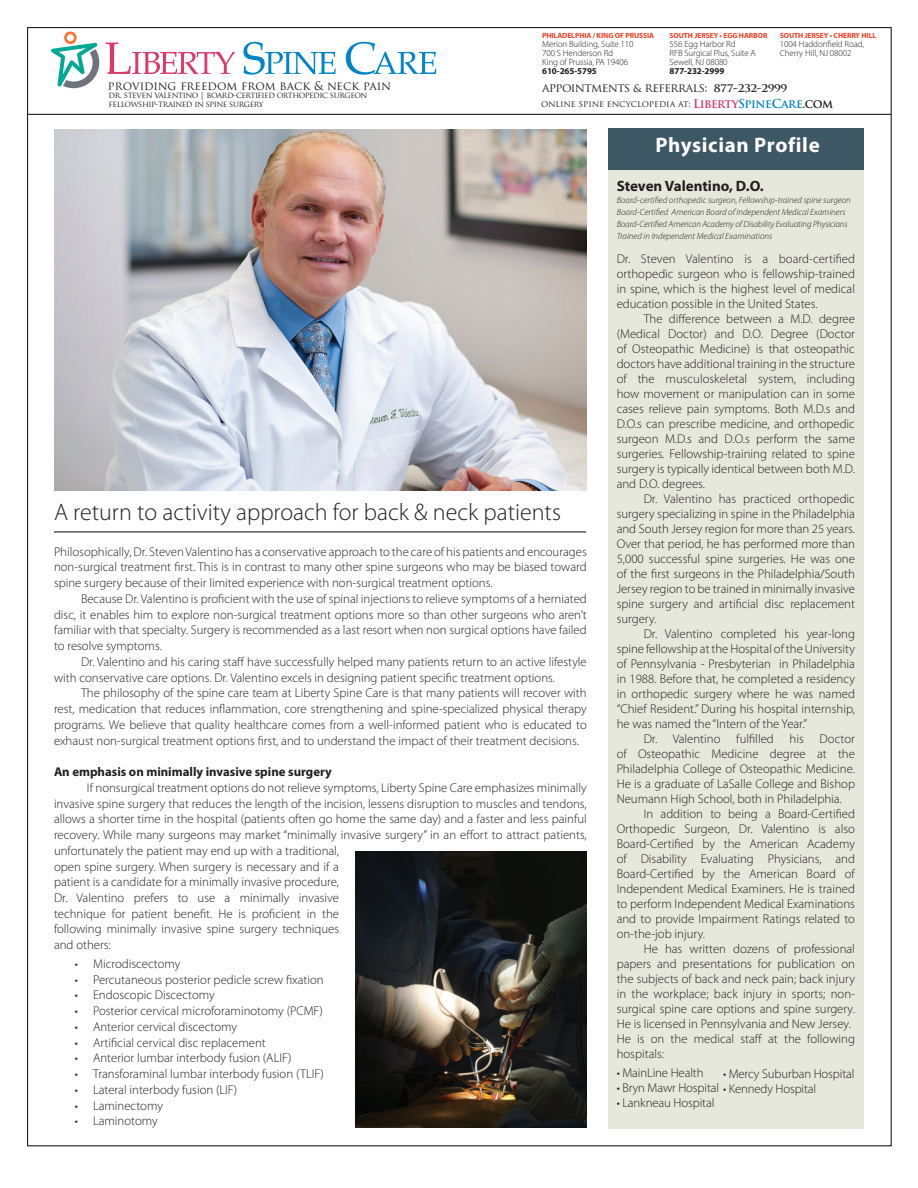
<style>
.page{position:relative;width:918px;height:1188px;background:#fff}
.page>*{position:absolute;margin:0;border:0;box-sizing:border-box;transform-origin:0 0}
.t1{font:300 24px "Myriad Pro";color:#231f20}
.t2{font:700 21px "Myriad Pro";letter-spacing:.03em;color:#fff}
.t3{font:700 15px "Myriad Pro";color:#231f20}
.t4{font:300 12.75px/15px "Myriad Pro";color:#231f20;text-align:justify}
.t5{font:700 12.75px "Myriad Pro";color:#231f20}
.t6{font:12px "Trajan Pro";letter-spacing:-.04em;color:#231f20}
.t7{font:700 12px "Trajan Pro";letter-spacing:-.04em;color:#0084c6}
.t8{font:11.7px "Trajan Pro";color:#231f20}
.t9{font:italic 300 9px/12px "Myriad Pro";color:#231f20}
.t10{font:300 9px/9px "Myriad Pro";letter-spacing:-.01em;color:#231f20}
.t11{font:9px "Trajan Pro";letter-spacing:-.015em;color:#231f20}
.t12{font:700 9px "Myriad Pro";letter-spacing:-.01em;color:#231f20}
.t13{font:8.25px/9px "Trajan Pro";letter-spacing:-.05em;color:#231f20}
.t14{font:700 7.5px "Myriad Pro";letter-spacing:-.01em;color:#ef3e22}
.s1{font-weight:700}
.s2{font-weight:700;font-size:12px;color:#da3368}
.s3{color:#231f20}
</style>
<div class="page">
<hr style="left:28px;top:114px;width:863px;height:1px;background:#231f20">
<svg style="left:105px;top:42px;width:130px;height:32px"></svg>
<svg style="left:243px;top:42px;width:93px;height:33px"></svg>
<svg style="left:346px;top:42px;width:90px;height:33px"></svg>
<svg style="left:51px;top:31px;width:48px;height:57px"></svg>
<div style="left:608px;top:129px;width:256px;height:1000px;background:#e6e8dc"></div>
<div style="left:608px;top:128px;width:256px;height:42px;background:#3e5765"></div>
<hr style="left:54px;top:531px;width:532px;height:1px;background:#231f20">
<img style="left:54px;top:129px;width:533px;height:361px">
<img style="left:355px;top:851px;width:232px;height:276px">
<p class="t14" style="left:542px;top:31px;width:113px">PHILADELPHIA / KING OF PRUSSIA</p>
<p class="t10" style="left:542px;top:39px;width:93px">Merion Building, Suite 110<br>700 S Henderson Rd<br>King of Prussia, PA 19406</p>
<p class="t12" style="left:542px;top:65px;width:56px">610-265-5795</p>
<p class="t14" style="left:670px;top:31px;width:99px">SOUTH JERSEY • EGG HARBOR</p>
<p class="t10" style="left:670px;top:40px;width:88px">556 Egg Harbor Rd<br>RFB Surgical Plus, Suite A<br>Sewell, NJ 08080</p>
<p class="t12" style="left:670px;top:65px;width:56px">877-232-2999</p>
<p class="t14" style="left:780px;top:31px;width:98px">SOUTH JERSEY • CHERRY HILL</p>
<p class="t10" style="left:780px;top:40px;width:86px">1004 Haddonfield Road,<br>Cherry Hill, NJ 08002</p>
<p class="t8" style="left:108px;top:78px;width:285px">PROVIDING FREEDOM FROM BACK &amp; NECK PAIN</p>
<p class="t6" style="left:542px;top:80px;width:247px">APPOINTMENTS &amp; REFERRALS: <span class="s1">877-232-2999</span></p>
<p class="t11" style="left:541px;top:98px;width:199px">ONLINE SPINE ENCYCLOPEDIA AT: <span class="s2">Liberty</span></p>
<p class="t7" style="left:738px;top:96px;width:97px">SpineCare<span class="s3">.com</span></p>
<p class="t13" style="left:109px;top:91px;width:260px">DR. STEVEN VALENTINO | BOARD-CERTIFIED ORTHOPEDIC SURGEON<br>FELLOWSHIP-TRAINED IN SPINE SURGERY</p>
<h2 class="t2" style="left:655px;top:132px;width:166px">Physician Profile</h2>
<h1 class="t1" style="left:54px;top:498px;width:508px">A return to activity approach for back &amp; neck patients</h1>
<p class="t4" style="left:54px;top:543px;width:534px;line-height:15.8px">Philosophically, Dr. Steven Valentino has a conservative approach to the care of his patients and encourages non-surgical treatment first. This is in contrast to many other spine surgeons who may be biased toward spine surgery because of their limited experience with non-surgical treatment options.</p>
<p class="t4" style="left:54px;top:591px;width:534px;line-height:15.8px;text-indent:27px">Because Dr. Valentino is proficient with the use of spinal injections to relieve symptoms of a herniated disc, it enables him to explore non-surgical treatment options more so than other surgeons who aren’t familiar with that specialty. Surgery is recommended as a last resort when non surgical options have failed to resolve symptoms.</p>
<p class="t4" style="left:54px;top:654px;width:534px;line-height:15.8px;text-indent:27px">Dr. Valentino and his caring staff have successfully helped many patients return to an active lifestyle with conservative care options. Dr. Valentino excels in designing patient specific treatment options.</p>
<p class="t4" style="left:54px;top:685px;width:534px;line-height:15.8px;text-indent:27px">The philosophy of the spine care team at Liberty Spine Care is that many patients will recover with rest, medication that reduces inflammation, core strengthening and spine-specialized physical therapy programs. We believe that quality healthcare comes from a well-informed patient who is educated to exhaust non-surgical treatment options first, and to understand the impact of their treatment decisions.</p>
<p class="t5" style="left:54px;top:763px;width:279px">An emphasis on minimally invasive spine surgery</p>
<p class="t4" style="left:54px;top:780px;width:534px;line-height:15.8px;text-align:left;text-indent:33px">If nonsurgical treatment options do not relieve symptoms, Liberty Spine Care emphasizes minimally invasive spine surgery that reduces the length of the incision, lessens disruption to muscles and tendons, allows a shorter time in the hospital (patients often go home the same day) and a faster and less painful recovery. While many surgeons may market “minimally invasive surgery” in an effort to attract patients, unfortunately the patient may end up with a traditional,<br>open spine surgery. When surgery is necessary and if a<br>patient is a candidate for a minimally invasive procedure,<br>Dr. Valentino prefers to use a minimally invasive<br>technique for patient benefit. He is proficient in the<br>following minimally invasive spine surgery techniques<br>and others:</p>
<p class="t4" style="left:75px;top:956px;width:107px">• Microdiscectomy</p>
<p class="t4" style="left:75px;top:972px;width:250px">• Percutaneous posterior pedicle screw fixation</p>
<p class="t4" style="left:75px;top:988px;width:141px">• Endoscopic Discectomy</p>
<p class="t4" style="left:75px;top:1003px;width:249px">• Posterior cervical microforaminotomy (PCMF)</p>
<p class="t4" style="left:75px;top:1019px;width:164px">• Anterior cervical discectomy</p>
<p class="t4" style="left:75px;top:1035px;width:192px">• Artificial cervical disc replacement</p>
<p class="t4" style="left:75px;top:1051px;width:218px">• Anterior lumbar interbody fusion (ALIF)</p>
<p class="t4" style="left:75px;top:1066px;width:250px">• Transforaminal lumbar interbody fusion (TLIF)</p>
<p class="t4" style="left:75px;top:1082px;width:164px">• Lateral interbody fusion (LIF)</p>
<p class="t4" style="left:75px;top:1098px;width:90px">• Laminectomy</p>
<p class="t4" style="left:75px;top:1114px;width:84px">• Laminotomy</p>
<p class="t3" style="left:617px;top:176px;width:149px">Steven Valentino, D.O.</p>
<p class="t9" style="left:617px;top:193px;width:236px">Board-certified orthopedic surgeon, Fellowship-trained spine surgeon Board-Certified American Board of Independent Medical Examiners Board-Certified American Academy of Disability Evaluating Physicians Trained in Independent Medical Examinations</p>
<p class="t4" style="left:617px;top:251px;width:240px">Dr. Steven Valentino is a board-certified orthopedic surgeon who is fellowship-trained in spine, which is the highest level of medical education possible in the United States.</p>
<p class="t4" style="left:617px;top:311px;width:240px;text-indent:27px">The difference between a M.D. degree (Medical Doctor) and D.O. Degree (Doctor of Osteopathic Medicine) is that osteopathic doctors have additional training in the structure of the musculoskeletal system, including how movement or manipulation can in some cases relieve pain symptoms. Both M.D.s and D.O.s can prescribe medicine, and orthopedic surgeon M.D.s and D.O.s perform the same surgeries. Fellowship-training related to spine surgery is typically identical between both M.D. and D.O. degrees.</p>
<p class="t4" style="left:617px;top:491px;width:240px;text-indent:27px">Dr. Valentino has practiced orthopedic surgery specializing in spine in the Philadelphia and South Jersey region for more than 25 years.<br>Over that period, he has performed more than 5,000 successful spine surgeries. He was one of the first surgeons in the Philadelphia/South Jersey region to be trained in minimally invasive spine surgery and artificial disc replacement surgery.</p>
<p class="t4" style="left:617px;top:626px;width:240px;text-indent:27px">Dr. Valentino completed his year-long spine fellowship at the Hospital of the University of Pennsylvania - Presbyterian in Philadelphia in 1988. Before that, he completed a residency in orthopedic surgery where he was named “Chief Resident.” During his hospital internship, he was named the “Intern of the Year.”</p>
<p class="t4" style="left:617px;top:731px;width:240px;text-indent:27px">Dr. Valentino fulfilled his Doctor of Osteopathic Medicine degree at the Philadelphia College of Osteopathic Medicine.<br>He is a graduate of LaSalle College and Bishop Neumann High School, both in Philadelphia.</p>
<p class="t4" style="left:617px;top:806px;width:240px;text-indent:27px">In addition to being a Board-Certified Orthopedic Surgeon, Dr. Valentino is also Board-Certified by the American Academy of Disability Evaluating Physicians, and Board-Certified by the American Board of Independent Medical Examiners. He is trained to perform Independent Medical Examinations and to provide Impairment Ratings related to on-the-job injury.</p>
<p class="t4" style="left:617px;top:941px;width:240px;text-align:left;text-indent:27px">He has written dozens of professional papers and presentations for publication on the subjects of back and neck pain; back injury in the workplace; back injury in sports; non&shy;surgical spine care options and spine surgery.<br>He is licensed in Pennsylvania and New Jersey.<br>He is on the medical staff at the following hospitals:</p>
<p class="t4" style="left:617px;top:1065px;width:88px">• MainLine Health</p>
<p class="t4" style="left:617px;top:1095px;width:99px">• Lankneau Hospital</p>
<p class="t4" style="left:723px;top:1066px;width:133px">• Mercy Suburban Hospital</p>
<p class="t4" style="left:617px;top:1080px;width:201px">• Bryn Mawr Hospital • Kennedy Hospital</p>
</div>
